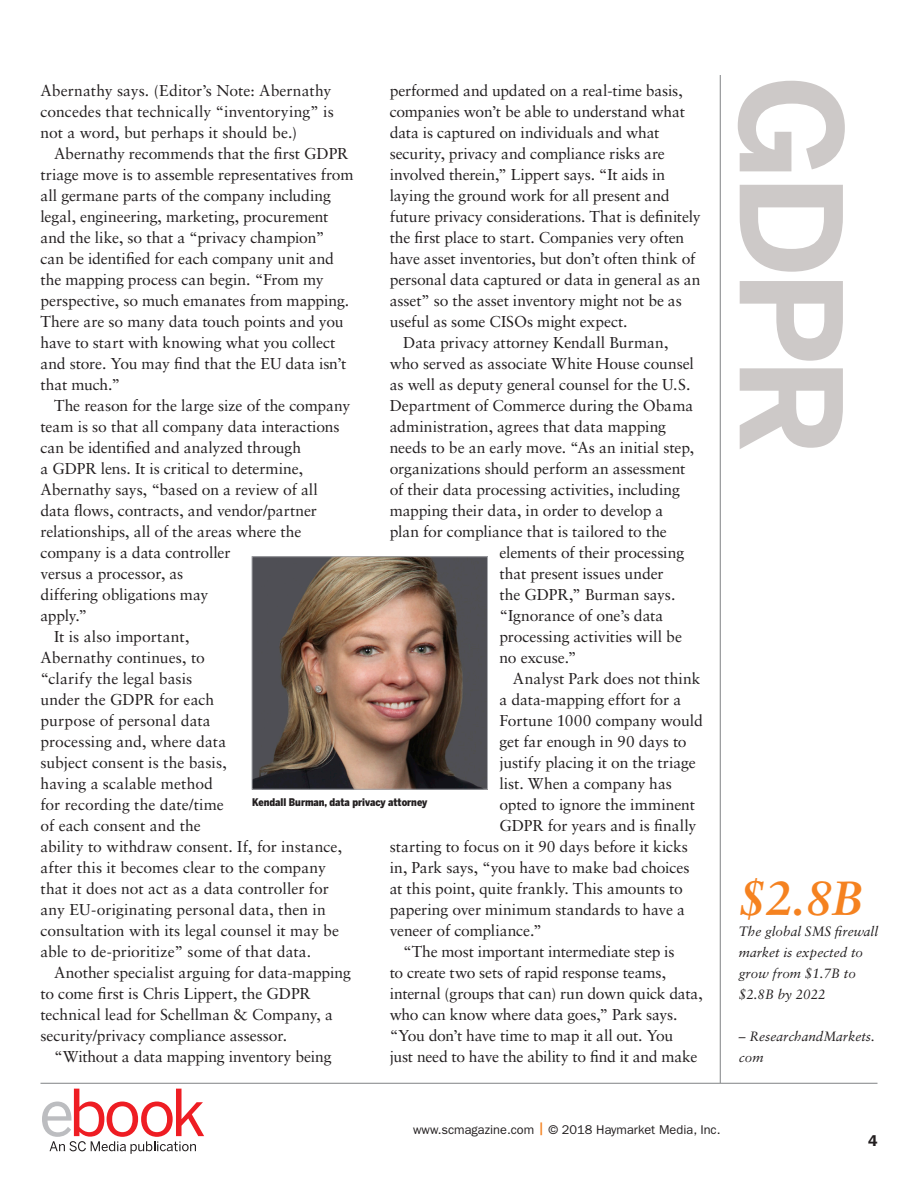
<style>
.page{position:relative;width:918px;height:1188px;background:#fff}
.page>*{position:absolute;margin:0;border:0;box-sizing:border-box;transform-origin:0 0}
.t1{font:700 139.5px "Benton Sans";color:#cdc9c8}
.factoid-copy{font:italic 700 48px "Sabon LT Std";color:#f58220}
.copy-indent{font:15.75px/21px "Sabon LT Std";letter-spacing:-.005em;color:#231f20}
.t2{font:600 15.75px "ITC Franklin Gothic Std";color:#231f20}
.factoid-copy-2{font:italic 13.5px/21px "Sabon LT Std";color:#231f20}
.t3{font:12.75px "ITC Franklin Gothic Std";color:#231f20}
.t4{font:900 10.5px "Benton Sans Cond";color:#231f20}
.s1{font-weight:500;color:#f58220}
</style>
<div class="page">
<hr style="left:40px;top:1083px;width:838px;height:1px;background:#808285">
<hr style="left:720px;top:75px;width:1px;height:1008px;background:#808285">
<svg style="left:42px;top:1089px;width:162px;height:65px"></svg>
<img style="left:254px;top:558px;width:232px;height:229px">
<div style="left:252px;top:556px;width:236px;height:233px;border:1px solid #a8a9ad"></div>
<p class="copy-indent" style="left:40px;top:80px;width:295px">Abernathy says. (Editor’s Note: Abernathy concedes that technically “inventorying” is not a word, but perhaps it should be.)</p>
<p class="copy-indent" style="left:40px;top:143px;width:315px;text-indent:14px">Abernathy recommends that the first GDPR triage move is to assemble representatives from all germane parts of the company including legal, engineering, marketing, procurement and the like, so that a “privacy champion”<br>can be identified for each company unit and the mapping process can begin. “From my perspective, so much emanates from mapping.<br>There are so many data touch points and you have to start with knowing what you collect and store. You may find that the EU data isn’t that much.”</p>
<p class="copy-indent" style="left:40px;top:395px;width:311px;text-indent:14px">The reason for the large size of the company team is so that all company data interactions can be identified and analyzed through<br>a GDPR lens. It is critical to determine, Abernathy says, “based on a review of all data flows, contracts, and vendor/partner relationships, all of the areas where the company is a data controller<br>versus a processor, as<br>differing obligations may<br>apply.”</p>
<p class="copy-indent" style="left:40px;top:626px;width:303px;text-indent:14px">It is also important,<br>Abernathy continues, to<br>“clarify the legal basis<br>under the GDPR for each<br>purpose of personal data<br>processing and, where data<br>subject consent is the basis,<br>having a scalable method<br>for recording the date/time<br>of each consent and the<br>ability to withdraw consent. If, for instance, after this it becomes clear to the company that it does not act as a data controller for any EU-originating personal data, then in consultation with its legal counsel it may be able to de-prioritize” some of that data.</p>
<p class="copy-indent" style="left:40px;top:962px;width:312px;text-indent:14px">Another specialist arguing for data-mapping to come first is Chris Lippert, the GDPR technical lead for Schellman &amp; Company, a security/privacy compliance assessor.</p>
<p class="copy-indent" style="left:54px;top:1046px;width:279px">“Without a data mapping inventory being</p>
<p class="copy-indent" style="left:390px;top:80px;width:312px">performed and updated on a real-time basis, companies won’t be able to understand what data is captured on individuals and what security, privacy and compliance risks are involved therein,” Lippert says. “It aids in laying the ground work for all present and future privacy considerations. That is definitely the first place to start. Companies very often have asset inventories, but don’t often think of personal data captured or data in general as an asset” so the asset inventory might not be as useful as some CISOs might expect.</p>
<p class="copy-indent" style="left:403px;top:332px;width:267px">Data privacy attorney Kendall Burman,</p>
<p class="copy-indent" style="left:390px;top:353px;width:306px">who served as associate White House counsel</p>
<p class="copy-indent" style="left:390px;top:374px;width:302px">as well as deputy general counsel for the U.S.</p>
<p class="copy-indent" style="left:390px;top:395px;width:305px">Department of Commerce during the Obama</p>
<p class="copy-indent" style="left:390px;top:416px;width:278px">administration, agrees that data mapping</p>
<p class="copy-indent" style="left:390px;top:437px;width:306px">needs to be an early move. “As an initial step,</p>
<p class="copy-indent" style="left:390px;top:458px;width:297px">organizations should perform an assessment</p>
<p class="copy-indent" style="left:390px;top:479px;width:292px">of their data processing activities, including</p>
<p class="copy-indent" style="left:390px;top:500px;width:275px">mapping their data, in order to develop a</p>
<p class="copy-indent" style="left:390px;top:521px;width:279px">plan for compliance that is tailored to the</p>
<p class="copy-indent" style="left:499px;top:542px;width:186px">elements of their processing</p>
<p class="copy-indent" style="left:499px;top:563px;width:166px">that present issues under</p>
<p class="copy-indent" style="left:499px;top:584px;width:177px">the GDPR,” Burman says.</p>
<p class="copy-indent" style="left:499px;top:605px;width:165px">“Ignorance of one’s data</p>
<p class="copy-indent" style="left:499px;top:626px;width:184px">processing activities will be</p>
<p class="copy-indent" style="left:499px;top:647px;width:79px">no excuse.”</p>
<p class="copy-indent" style="left:513px;top:668px;width:189px">Analyst Park does not think</p>
<p class="copy-indent" style="left:499px;top:689px;width:183px">a data-mapping effort for a</p>
<p class="copy-indent" style="left:499px;top:710px;width:205px">Fortune 1000 company would</p>
<p class="copy-indent" style="left:499px;top:731px;width:189px">get far enough in 90 days to</p>
<p class="copy-indent" style="left:499px;top:752px;width:198px">justify placing it on the triage</p>
<p class="copy-indent" style="left:499px;top:773px;width:174px">list. When a company has</p>
<p class="copy-indent" style="left:499px;top:794px;width:197px">opted to ignore the imminent</p>
<p class="copy-indent" style="left:499px;top:815px;width:198px">GDPR for years and is finally</p>
<p class="copy-indent" style="left:390px;top:836px;width:300px">starting to focus on it 90 days before it kicks</p>
<p class="copy-indent" style="left:390px;top:857px;width:301px">in, Park says, “you have to make bad choices</p>
<p class="copy-indent" style="left:390px;top:878px;width:295px">at this point, quite frankly. This amounts to</p>
<p class="copy-indent" style="left:390px;top:899px;width:297px">papering over minimum standards to have a</p>
<p class="copy-indent" style="left:390px;top:920px;width:154px">veneer of compliance.”</p>
<p class="copy-indent" style="left:390px;top:941px;width:315px;text-indent:14px">“The most important intermediate step is<br>to create two sets of rapid response teams, internal (groups that can) run down quick data, who can know where data goes,” Park says. “You don’t have time to map it all out. You<br>just need to have the ability to find it and make</p>
<p class="t4" style="left:252px;top:796px;width:177px">Kendall Burman, data privacy attorney</p>
<p class="t1" style="left:874px;top:75px;width:383px;rotate:90deg">GDPR</p>
<p class="factoid-copy" style="left:739px;top:869px;width:125px">$2.8B</p>
<p class="factoid-copy-2" style="left:739px;top:921px;width:141px">The global SMS firewall market is expected to grow from $1.7B to $2.8B by 2022</p>
<p class="factoid-copy-2" style="left:739px;top:1026px;width:138px">– ResearchandMarkets. com</p>
<p class="t3" style="left:413px;top:1122px;width:309px">www.scmagazine.com <span class="s1">|</span> © 2018 Haymarket Media, Inc.</p>
<p class="t2" style="left:868px;top:1131px;width:11px">4</p>
</div>
